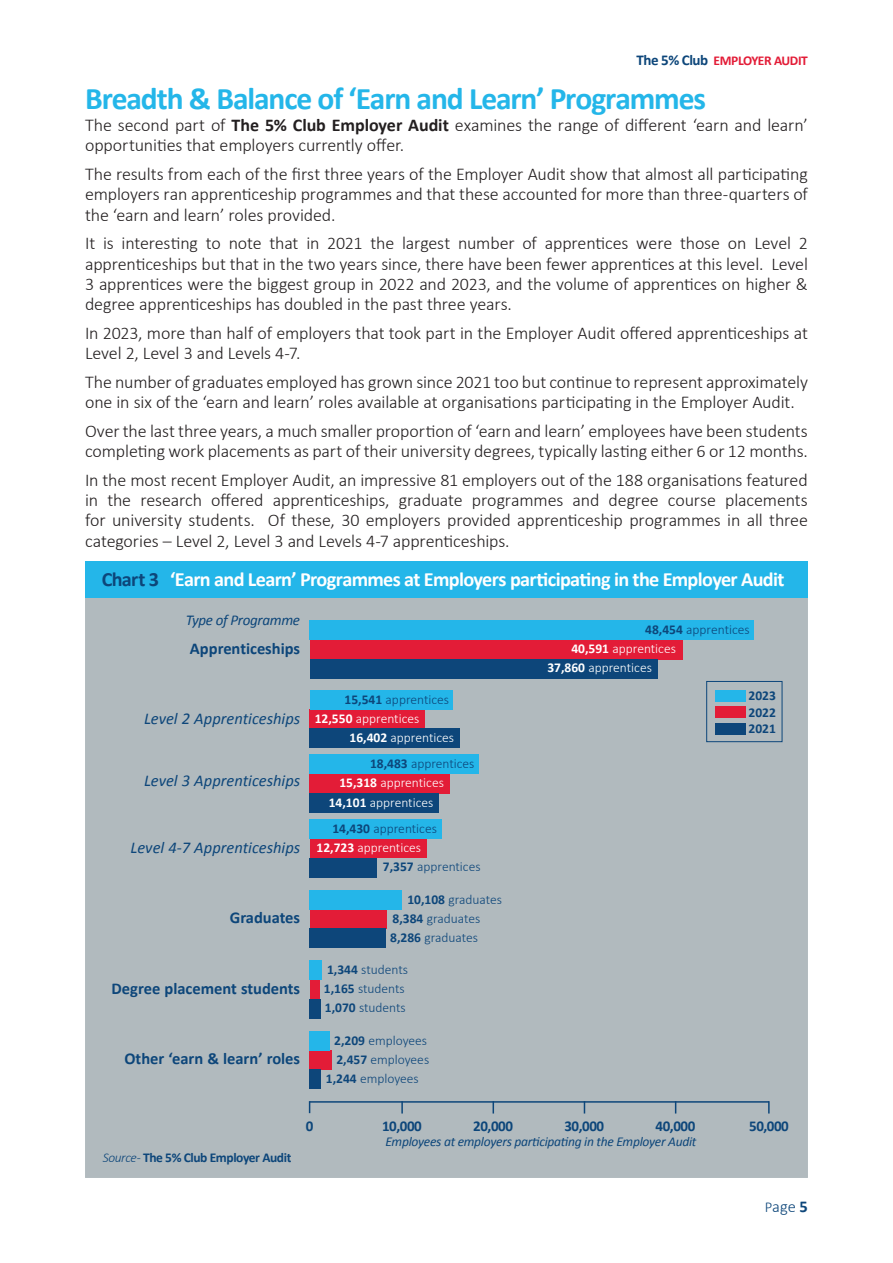
<style>
.page{position:relative;width:893px;height:1263px;background:#fff}
.page>*{position:absolute;margin:0;border:0;box-sizing:border-box;transform-origin:0 0}
.t1{font:700 31.5px "Calibri";letter-spacing:-.035em;color:#24b6e9}
.t2{font:700 20.25px "Calibri";letter-spacing:-.035em;color:#fff}
.t3{font:300 18px/20.2px "Calibri";letter-spacing:-.01em;color:#231f20}
.t4{font:italic 16.5px "Calibri";color:#0d467a}
.t5{font:700 16.5px "Calibri";color:#0d467a}
.t6{font:300 16.5px "Calibri";color:#0d467a}
.t7{font:700 15px "Calibri";letter-spacing:-.03em;color:#0d467a}
.t8{font:italic 15px "Calibri";letter-spacing:-.02em;color:#0d467a}
.t9{font:300 13.5px/18.9px "Calibri";color:#0d467a}
.t10{font:300 13.5px/19.4px "Calibri";color:#fff}
.t11{font:italic 13.5px "Calibri";letter-spacing:-.02em;color:#0d467a}
.t12{font:700 13.5px "Calibri";letter-spacing:-.03em;color:#0d467a}
.t13{font:700 13.5px "Calibri";letter-spacing:-.03em;color:#e31c37}
.s1{font-size:15px;color:#0d467a}
.s2{font-weight:700}
.s3{color:#0d467a}
.s4{font-weight:700;font-style:normal;font-size:13.5px;color:#fff}
.s5{font-weight:300;font-style:normal;font-size:13.5px;color:#fff}
.s6{font-weight:300;font-style:italic}
.s7{font-weight:300}
.s8{font-size:15px}
</style>
<div class="page">
<div style="left:85px;top:594px;width:723px;height:584px;background:#b1babe"></div>
<div style="left:85px;top:561px;width:723px;height:37px;background:#24b6e9"></div>
<hr style="left:310px;top:1101px;width:459px;height:2px;background:#0d467a">
<svg style="left:768px;top:1101px;width:2px;height:12px"></svg>
<svg style="left:401px;top:1101px;width:2px;height:12px"></svg>
<svg style="left:309px;top:1101px;width:1px;height:12px"></svg>
<div style="left:310px;top:640px;width:372px;height:19px;background:#e31c37"></div>
<div style="left:310px;top:659px;width:347px;height:19px;background:#0d467a"></div>
<div style="left:310px;top:621px;width:444px;height:19px;background:#24b6e9"></div>
<div style="left:310px;top:709px;width:115px;height:19px;background:#e31c37"></div>
<div style="left:310px;top:728px;width:150px;height:19px;background:#0d467a"></div>
<div style="left:310px;top:690px;width:142px;height:19px;background:#24b6e9"></div>
<div style="left:309px;top:774px;width:140px;height:19px;background:#e31c37"></div>
<div style="left:309px;top:793px;width:130px;height:19px;background:#0d467a"></div>
<div style="left:309px;top:755px;width:170px;height:19px;background:#24b6e9"></div>
<div style="left:310px;top:839px;width:116px;height:19px;background:#e31c37"></div>
<div style="left:310px;top:858px;width:67px;height:19px;background:#0d467a"></div>
<div style="left:310px;top:820px;width:132px;height:19px;background:#24b6e9"></div>
<div style="left:310px;top:1050px;width:22px;height:19px;background:#e31c37"></div>
<div style="left:310px;top:1069px;width:11px;height:20px;background:#0d467a"></div>
<div style="left:310px;top:1031px;width:20px;height:19px;background:#24b6e9"></div>
<div style="left:310px;top:980px;width:9px;height:19px;background:#e31c37"></div>
<div style="left:310px;top:999px;width:11px;height:19px;background:#0d467a"></div>
<div style="left:310px;top:961px;width:12px;height:19px;background:#24b6e9"></div>
<div style="left:310px;top:909px;width:77px;height:19px;background:#e31c37"></div>
<div style="left:310px;top:928px;width:76px;height:19px;background:#0d467a"></div>
<div style="left:310px;top:890px;width:92px;height:19px;background:#24b6e9"></div>
<div style="left:706px;top:681px;width:76px;height:61px;border:1px solid #0d467a"></div>
<div style="left:715px;top:723px;width:30px;height:12px;background:#0d467a"></div>
<div style="left:715px;top:707px;width:30px;height:11px;background:#e31c37"></div>
<div style="left:715px;top:690px;width:30px;height:11px;background:#24b6e9"></div>
<p class="t13" style="left:637px;top:52px;width:173px"><span class="s1">The 5% Club</span> EMPLOYER AUDIT</p>
<h1 class="t1" style="left:85px;top:78px;width:623px">Breadth &amp; Balance of ‘Earn and Learn’ Programmes</h1>
<p class="t3" style="left:85px;top:115px;width:724px">The second part of <span class="s2">The 5% Club Employer Audit</span> examines the range of different ‘earn and learn’ opportunities that employers currently offer.</p>
<p class="t3" style="left:85px;top:164px;width:724px;text-align:justify">The results from each of the first three years of the Employer Audit show that almost all participating employers ran apprenticeship programmes and that these accounted for more than three-quarters of the ‘earn and learn’ roles provided.</p>
<p class="t3" style="left:85px;top:233px;width:724px;text-align:justify">It is interesting to note that in 2021 the largest number of apprentices were those on Level 2 apprenticeships but that in the two years since, there have been fewer apprentices at this level. Level 3 apprentices were the biggest group in 2022 and 2023, and the volume of apprentices on higher &amp; degree apprenticeships has doubled in the past three years.</p>
<p class="t3" style="left:85px;top:323px;width:724px">In 2023, more than half of employers that took part in the Employer Audit offered apprenticeships at<br>Level 2, Level 3 and Levels 4-7.</p>
<p class="t3" style="left:85px;top:372px;width:724px">The number of graduates employed has grown since 2021 too but continue to represent approximately one in six of the ‘earn and learn’ roles available at organisations participating in the Employer Audit.</p>
<p class="t3" style="left:85px;top:420px;width:724px">Over the last three years, a much smaller proportion of ‘earn and learn’ employees have been students completing work placements as part of their university degrees, typically lasting either 6 or 12 months.</p>
<p class="t3" style="left:85px;top:469px;width:724px;text-align:justify">In the most recent Employer Audit, an impressive 81 employers out of the 188 organisations featured in the research offered apprenticeships, graduate programmes and degree course placements for university students. Of these, 30 employers provided apprenticeship programmes in all three categories – Level 2, Level 3 and Levels 4-7 apprenticeships.</p>
<p class="t2" style="left:102px;top:566px;width:684px"><span class="s3">Chart 3</span> ‘Earn and Learn’ Programmes at Employers participating in the Employer Audit</p>
<p class="t8" style="left:186px;top:610px;width:116px">Type of Programme</p>
<p class="t5" style="left:190px;top:638px;width:112px">Apprenticeships</p>
<p class="t10" style="left:547px;top:639px;width:130px;text-indent:24px"><span class="s2">40,591</span> apprentices<br><span class="s2">37,860</span> apprentices</p>
<p class="t9" style="left:645px;top:620px;width:106px"><span class="s2">48,454</span> apprentices</p>
<p class="t9" style="left:345px;top:690px;width:106px"><span class="s2">15,541</span> apprentices</p>
<p class="t4" style="left:144px;top:707px;width:277px">Level 2 Apprenticeships <span class="s4">12,550</span> <span class="s5">apprentices</span></p>
<p class="t10" style="left:350px;top:728px;width:106px"><span class="s2">16,402</span> apprentices</p>
<p class="t9" style="left:370px;top:754px;width:106px"><span class="s2">18,483</span> apprentices</p>
<p class="t4" style="left:144px;top:769px;width:158px">Level 3 Apprenticeships</p>
<p class="t10" style="left:329px;top:773px;width:117px;text-indent:11px"><span class="s2">15,318</span> apprentices<br><span class="s2">14,101</span> apprentices</p>
<p class="t9" style="left:332px;top:819px;width:106px"><span class="s2">14,430</span> apprentices</p>
<p class="t4" style="left:131px;top:836px;width:292px">Level 4-7 Apprenticeships <span class="s4">12,723</span> <span class="s5">apprentices</span></p>
<p class="t9" style="left:383px;top:857px;width:99px"><span class="s2">7,357</span> apprentices</p>
<p class="t9" style="left:407px;top:890px;width:96px"><span class="s2">10,108</span> graduates</p>
<p class="t5" style="left:230px;top:907px;width:72px">Graduates</p>
<p class="t9" style="left:390px;top:909px;width:91px"><span class="s2">8,384</span> graduates<br><span class="s2">8,286</span> graduates</p>
<p class="t9" style="left:327px;top:960px;width:82px"><span class="s2">1,344</span> students</p>
<p class="t5" style="left:112px;top:978px;width:190px">Degree placement students</p>
<p class="t9" style="left:324px;top:979px;width:83px"><span class="s2">1,165</span> students<br><span class="s2">1,070</span> students</p>
<p class="t9" style="left:334px;top:1031px;width:94px"><span class="s2">2,209</span> employees</p>
<p class="t5" style="left:124px;top:1048px;width:177px">Other ‘earn &amp; learn’ roles</p>
<p class="t9" style="left:326px;top:1050px;width:105px;text-indent:10px"><span class="s2">2,457</span> employees<br><span class="s2">1,244</span> employees</p>
<p class="t12" style="left:748px;top:687px;width:29px">2023</p>
<p class="t12" style="left:748px;top:703px;width:29px">2022</p>
<p class="t12" style="left:748px;top:720px;width:29px">2021</p>
<p class="t7" style="left:306px;top:1117px;width:9px">0</p>
<p class="t7" style="left:382px;top:1117px;width:41px">10,000</p>
<p class="t7" style="left:473px;top:1117px;width:41px">20,000</p>
<p class="t7" style="left:564px;top:1117px;width:41px">30,000</p>
<p class="t7" style="left:656px;top:1117px;width:41px">40,000</p>
<p class="t7" style="left:749px;top:1117px;width:41px">50,000</p>
<p class="t12" style="left:103px;top:1149px;width:190px"><span class="s6">Source</span> <span class="s7">-</span> The 5% Club Employer Audit</p>
<p class="t11" style="left:385px;top:1133px;width:312px">Employees at employers participating in the Employer Audit</p>
<p class="t6" style="left:765px;top:1196px;width:45px"><span class="s8">P</span>age <span class="s2">5</span></p>
</div>
